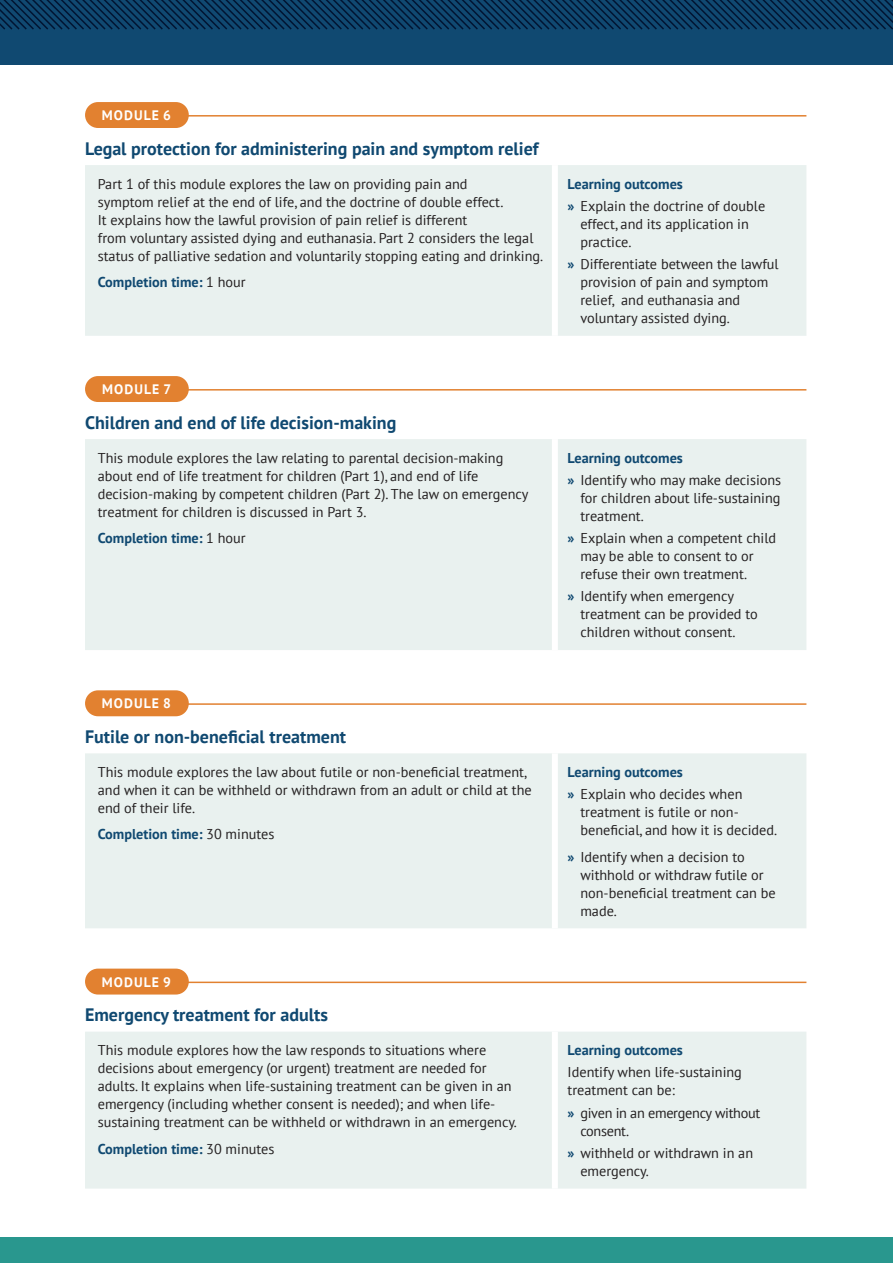
<style>
.page{position:relative;width:893px;height:1263px;background:#fff}
.page>*{position:absolute;margin:0;border:0;box-sizing:border-box;transform-origin:0 0}
.t1{font:700 18px "PT Sans";color:#104971}
.Body{font:14.25px/18px "PT Sans";color:#231f20}
.Body-2{font:700 14.25px "PT Sans";color:#104971}
.Learning{font:14.25px/18px "PT Sans";color:#231f20}
.Body-3{font:14.25px/18px "PT Sans";letter-spacing:-.02em;color:#231f20}
.Body-4{font:700 13.65px "PT Sans";letter-spacing:.08em;color:#fff}
.s1{font-weight:400;color:#231f20}
.s2{font-weight:700;color:#104971}
</style>
<div class="page">
<div style="left:85px;top:102px;width:104px;height:26px;background:#e28130;border-radius:13px"></div>
<hr style="left:187px;top:115px;width:619px;height:2px;background:#e28130">
<div style="left:85px;top:165px;width:721px;height:171px;background:#e9f1ef"></div>
<div style="left:552px;top:165px;width:6px;height:171px;background:#fff"></div>
<div style="left:85px;top:376px;width:104px;height:26px;background:#e28130;border-radius:13px"></div>
<hr style="left:187px;top:389px;width:619px;height:2px;background:#e28130">
<div style="left:85px;top:439px;width:721px;height:211px;background:#e9f1ef"></div>
<div style="left:552px;top:439px;width:6px;height:211px;background:#fff"></div>
<div style="left:85px;top:690px;width:104px;height:26px;background:#e28130;border-radius:13px"></div>
<hr style="left:187px;top:703px;width:619px;height:2px;background:#e28130">
<div style="left:85px;top:753px;width:721px;height:175px;background:#e9f1ef"></div>
<div style="left:552px;top:753px;width:6px;height:175px;background:#fff"></div>
<div style="left:85px;top:968px;width:104px;height:26px;background:#e28130;border-radius:13px"></div>
<hr style="left:187px;top:981px;width:619px;height:2px;background:#e28130">
<div style="left:85px;top:1032px;width:721px;height:156px;background:#e9f1ef"></div>
<div style="left:552px;top:1032px;width:6px;height:156px;background:#fff"></div>
<div style="left:0;top:0;width:893px;height:65px;background:#104971"></div>
<svg style="left:0;top:0;width:893px;height:30px"></svg>
<div style="left:0;top:1237px;width:893px;height:26px;background:#29978e"></div>
<p class="Body-4" style="left:102px;top:106px;width:71px">MODULE 6</p>
<h2 class="t1" style="left:85px;top:137px;width:455px">Legal protection for administering pain and symptom relief</h2>
<p class="Body" style="left:98px;top:174px;width:447px">Part 1 of this module explores the law on providing pain and<br>symptom relief at the end of life, and the doctrine of double effect.<br>It explains how the lawful provision of pain relief is different<br>from voluntary assisted dying and euthanasia. Part 2 considers the legal status of palliative sedation and voluntarily stopping eating and drinking.</p>
<p class="Body-2" style="left:98px;top:273px;width:150px">Completion time: <span class="s1">1 hour</span></p>
<p class="Body-4" style="left:102px;top:380px;width:71px">MODULE 7</p>
<h2 class="t1" style="left:85px;top:411px;width:313px">Children and end of life decision-making</h2>
<p class="Body" style="left:98px;top:448px;width:432px">This module explores the law relating to parental decision-making about end of life treatment for children (Part 1), and end of life decision‑making by competent children (Part 2). The law on emergency treatment for children is discussed in Part 3.</p>
<p class="Body-2" style="left:98px;top:529px;width:150px">Completion time: <span class="s1">1 hour</span></p>
<p class="Body-4" style="left:102px;top:695px;width:71px">MODULE 8</p>
<h2 class="t1" style="left:85px;top:725px;width:263px">Futile or non-beneficial treatment</h2>
<p class="Body" style="left:98px;top:762px;width:435px">This module explores the law about futile or non-beneficial treatment, and when it can be withheld or withdrawn from an adult or child at the end of their life.</p>
<p class="Body-2" style="left:98px;top:825px;width:178px">Completion time: <span class="s1">30 minutes</span></p>
<p class="Body-4" style="left:102px;top:973px;width:71px">MODULE 9</p>
<h2 class="t1" style="left:85px;top:1003px;width:244px">Emergency treatment for adults</h2>
<p class="Body" style="left:98px;top:1041px;width:421px">This module explores how the law responds to situations where decisions about emergency (or urgent) treatment are needed for adults. It explains when life-sustaining treatment can be given in an emergency (including whether consent is needed); and when life&shy;sustaining treatment can be withheld or withdrawn in an emergency.</p>
<p class="Body-2" style="left:98px;top:1139px;width:178px">Completion time: <span class="s1">30 minutes</span></p>
<p class="Body-2" style="left:568px;top:174px;width:117px">Learning outcomes</p>
<p class="Body" style="left:580px;top:196px;width:186px;text-indent:-13px"><span class="s2">»</span> Explain the doctrine of double effect, and its application in practice.</p>
<p class="Body" style="left:580px;top:255px;width:200px;text-indent:-13px"><span class="s2">»</span> Differentiate between the lawful provision of pain and symptom relief, and euthanasia and voluntary assisted dying.</p>
<p class="Body-2" style="left:568px;top:448px;width:117px">Learning outcomes</p>
<p class="Body" style="left:580px;top:470px;width:202px;text-align:justify;text-indent:-13px"><span class="s2">»</span> Identify who may make decisions for children about life-sustaining treatment.</p>
<p class="Body" style="left:580px;top:529px;width:197px;text-indent:-13px"><span class="s2">»</span> Explain when a competent child may be able to consent to or refuse their own treatment.</p>
<p class="Body" style="left:580px;top:587px;width:179px;text-indent:-13px"><span class="s2">»</span> Identify when emergency treatment can be provided to children without consent.</p>
<p class="Body-2" style="left:568px;top:762px;width:117px">Learning outcomes</p>
<p class="Body" style="left:580px;top:785px;width:198px;text-indent:-13px"><span class="s2">»</span> Explain who decides when treatment is futile or non&shy;beneficial, and how it is decided.</p>
<p class="Body" style="left:580px;top:847px;width:197px;text-indent:-13px"><span class="s2">»</span> Identify when a decision to withhold or withdraw futile or non-beneficial treatment can be made.</p>
<p class="Body-2" style="left:568px;top:1040px;width:117px">Learning outcomes</p>
<p class="Learning" style="left:568px;top:1063px;width:176px">Identify when life-sustaining treatment can be:</p>
<p class="Body-3" style="left:580px;top:1103px;width:181px;text-indent:-13px"><span class="s2">»</span> given in an emergency without consent.</p>
<p class="Body" style="left:580px;top:1143px;width:174px;text-indent:-13px"><span class="s2">»</span> withheld or withdrawn in an emergency.</p>
</div>
